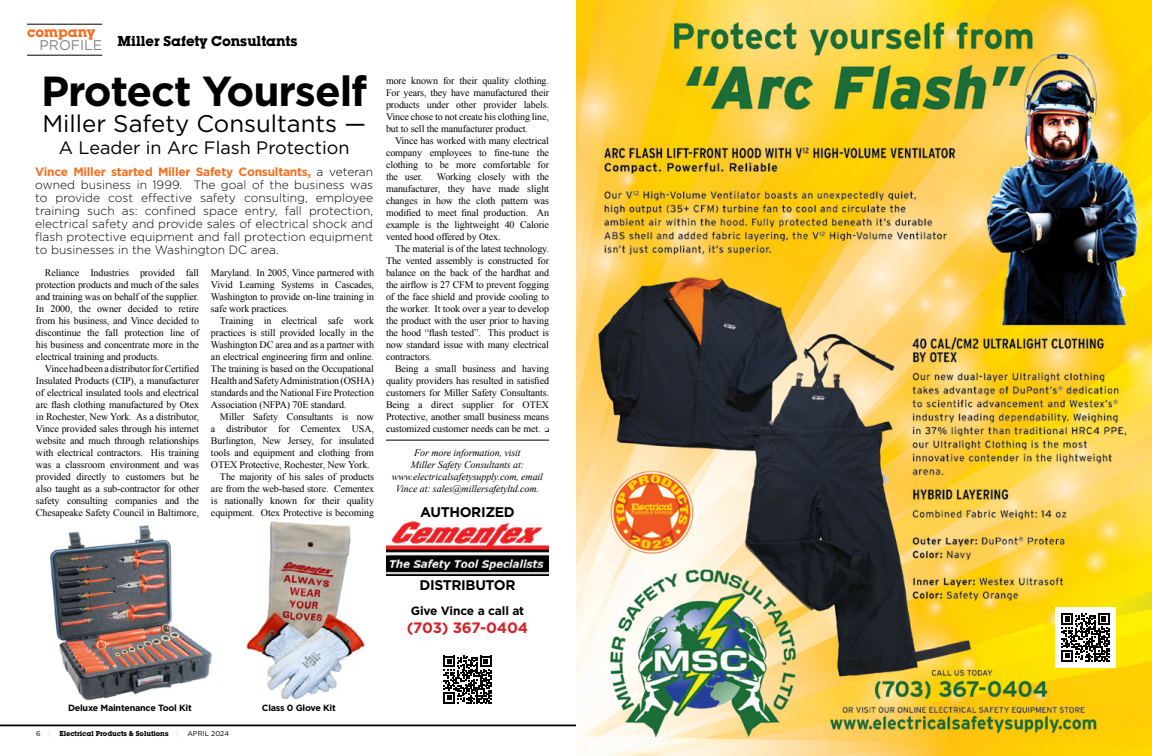
<style>
.page{position:relative;width:1152px;height:756px;background:#fff}
.page>*{position:absolute;margin:0;border:0;box-sizing:border-box;transform-origin:0 0}
.t1{font:700 42px "Gotham";letter-spacing:-.025em;color:#000}
.t2{font:24px "Gotham";color:#000}
.t3{font:18px "Gotham";color:#000}
.t4{font:700 15px "Gotham";letter-spacing:-.01em;color:#d2232a}
.t5{font:700 14px "Lubalin Graph";color:#000}
.t6{font:700 14px "Gotham";letter-spacing:-.025em;color:#000}
.t7{font:700 14px "Lubalin Graph";color:#f36f21}
.t8{font:14px "Gotham";color:#808285}
.t9{font:300 12px/13px "Gotham";color:#000;text-align:justify}
.t10{font:700 12px "Gotham";letter-spacing:-.01em;color:#000}
.t11{font:10px/12px "Times New Roman";letter-spacing:-.01em;color:#000;text-align:justify}
.t12{font:italic 10px/12px "Times New Roman";letter-spacing:-.01em;color:#000;text-align:center}
.t13{font:700 9px "Gotham";letter-spacing:-.025em;color:#000}
.t14{font:700 7px "Lubalin Graph";color:#000}
.s1{font-weight:700;color:#f36f21}
.s2{font-family:"Gotham";font-weight:400}
.s3{font-family:"Gotham";font-weight:400;color:#ffcb05}
</style>
<div class="page">
<hr style="left:0;top:726px;width:576px;height:1px;background:#000">
<hr style="left:0;top:725px;width:1152px;height:1px;background:#000">
<img style="left:576px;top:0;width:576px;height:756px">
<div style="left:1055px;top:607px;width:61px;height:61px;background:#fff"></div>
<svg style="left:1062px;top:614px;width:47px;height:47px"></svg>
<img style="left:50px;top:525px;width:163px;height:176px">
<hr style="left:386px;top:440px;width:163px;height:1px;background:#000">
<hr style="left:27px;top:24px;width:75px;height:1px;background:#000">
<hr style="left:27px;top:55px;width:75px;height:1px;background:#000">
<img style="left:246px;top:521px;width:119px;height:179px">
<svg style="left:444px;top:656px;width:47px;height:47px"></svg>
<img style="left:386px;top:522px;width:163px;height:54px">
<h3 class="t7" style="left:27px;top:23px;width:69px">company</h3>
<h3 class="t8" style="left:40px;top:36px;width:64px">PROFILE</h3>
<h3 class="t5" style="left:118px;top:32px;width:182px">Miller Safety Consultants</h3>
<h1 class="t1" style="left:41px;top:63px;width:328px">Protect Yourself</h1>
<h2 class="t2" style="left:42px;top:108px;width:325px">Miller Safety Consultants —</h2>
<h3 class="t3" style="left:59px;top:136px;width:292px">A Leader in Arc Flash Protection</h3>
<p class="t9" style="left:35px;top:165px;width:340px"><span class="s1">Vince Miller started Miller Safety Consultants,</span> a veteran owned business in 1999. The goal of the business was to provide cost effective safety consulting, employee training such as: confined space entry, fall protection, electrical safety and provide sales of electrical shock and flash protective equipment and fall protection equipment to businesses in the Washington DC area.</p>
<p class="t11" style="left:36px;top:267px;width:165px;text-indent:9px">Reliance Industries provided fall protection products and much of the sales and training was on behalf of the supplier.<br>In 2000, the owner decided to retire from his business, and Vince decided to discontinue the fall protection line of his business and concentrate more in the electrical training and products.</p>
<p class="t11" style="left:36px;top:363px;width:165px;text-indent:9px">Vince had been a distributor for Certified Insulated Products (CIP), a manufacturer of electrical insulated tools and electrical arc flash clothing manufactured by Otex in Rochester, New York. As a distributor, Vince provided sales through his internet website and much through relationships with electrical contractors. His training was a classroom environment and was provided directly to customers but he also taught as a sub-contractor for other safety consulting companies and the Chesapeake Safety Council in Baltimore,</p>
<p class="t11" style="left:211px;top:267px;width:165px">Maryland. In 2005, Vince partnered with Vivid Learning Systems in Cascades, Washington to provide on-line training in safe work practices.</p>
<p class="t11" style="left:211px;top:315px;width:165px;text-indent:9px">Training in electrical safe work practices is still provided locally in the Washington DC area and as a partner with an electrical engineering firm and online.<br>The training is based on the Occupational Health and Safety Administration (OSHA) standards and the National Fire Protection Association (NFPA) 70E standard.</p>
<p class="t11" style="left:220px;top:411px;width:156px">Miller Safety Consultants is now</p>
<p class="t11" style="left:211px;top:423px;width:165px">a distributor for Cementex USA,</p>
<p class="t11" style="left:211px;top:435px;width:165px">Burlington, New Jersey, for insulated</p>
<p class="t11" style="left:211px;top:447px;width:165px">tools and equipment and clothing from</p>
<p class="t11" style="left:211px;top:459px;width:160px">OTEX Protective, Rochester, New York.</p>
<p class="t11" style="left:220px;top:471px;width:156px">The majority of his sales of products</p>
<p class="t11" style="left:211px;top:483px;width:165px">are from the web-based store. Cementex</p>
<p class="t11" style="left:211px;top:495px;width:165px">is nationally known for their quality</p>
<p class="t11" style="left:211px;top:507px;width:165px">equipment. Otex Protective is becoming</p>
<p class="t11" style="left:386px;top:75px;width:165px">more known for their quality clothing.<br>For years, they have manufactured their products under other provider labels.<br>Vince chose to not create his clothing line, but to sell the manufacturer product.</p>
<p class="t11" style="left:386px;top:135px;width:165px;text-indent:9px">Vince has worked with many electrical company employees to fine-tune the clothing to be more comfortable for the user.</p>
<p class="t11" style="left:386px;top:171px;width:165px;text-indent:51px">Working closely with the manufacturer, they have made slight changes in how the cloth pattern was modified to meet final production. An example is the lightweight 40 Calorie vented hood offered by Otex.</p>
<p class="t11" style="left:386px;top:243px;width:165px;text-indent:9px">The material is of the latest technology.<br>The vented assembly is constructed for balance on the back of the hardhat and the airflow is 27 CFM to prevent fogging of the face shield and provide cooling to the worker. It took over a year to develop the product with the user prior to having the hood “flash tested”. This product is now standard issue with many electrical contractors.</p>
<p class="t11" style="left:386px;top:363px;width:165px;text-indent:9px">Being a small business and having quality providers has resulted in satisfied customers for Miller Safety Consultants.<br>Being a direct supplier for OTEX Protective, another small business means customized customer needs can be met. □</p>
<p class="t12" style="left:392px;top:446px;width:153px">For more information, visit<br>Miller Safety Consultants at: www.electricalsafetysupply.com, email Vince at: sales@millersafetyltd.com.</p>
<h3 class="t6" style="left:420px;top:503px;width:96px">AUTHORIZED</h3>
<h3 class="t6" style="left:419px;top:576px;width:98px">DISTRIBUTOR</h3>
<p class="t10" style="left:411px;top:603px;width:115px">Give Vince a call at</p>
<h3 class="t4" style="left:407px;top:618px;width:123px">(703) 367-0404</h3>
<p class="t13" style="left:68px;top:702px;width:125px">Deluxe Maintenance Tool Kit</p>
<p class="t13" style="left:262px;top:702px;width:75px">Class 0 Glove Kit</p>
<p class="t14" style="left:36px;top:729px;width:195px"><span class="s2">6</span> <span class="s3">|</span> Electrical Products &amp; Solutions <span class="s3">|</span> <span class="s2">APRIL 2024</span></p>
</div>
